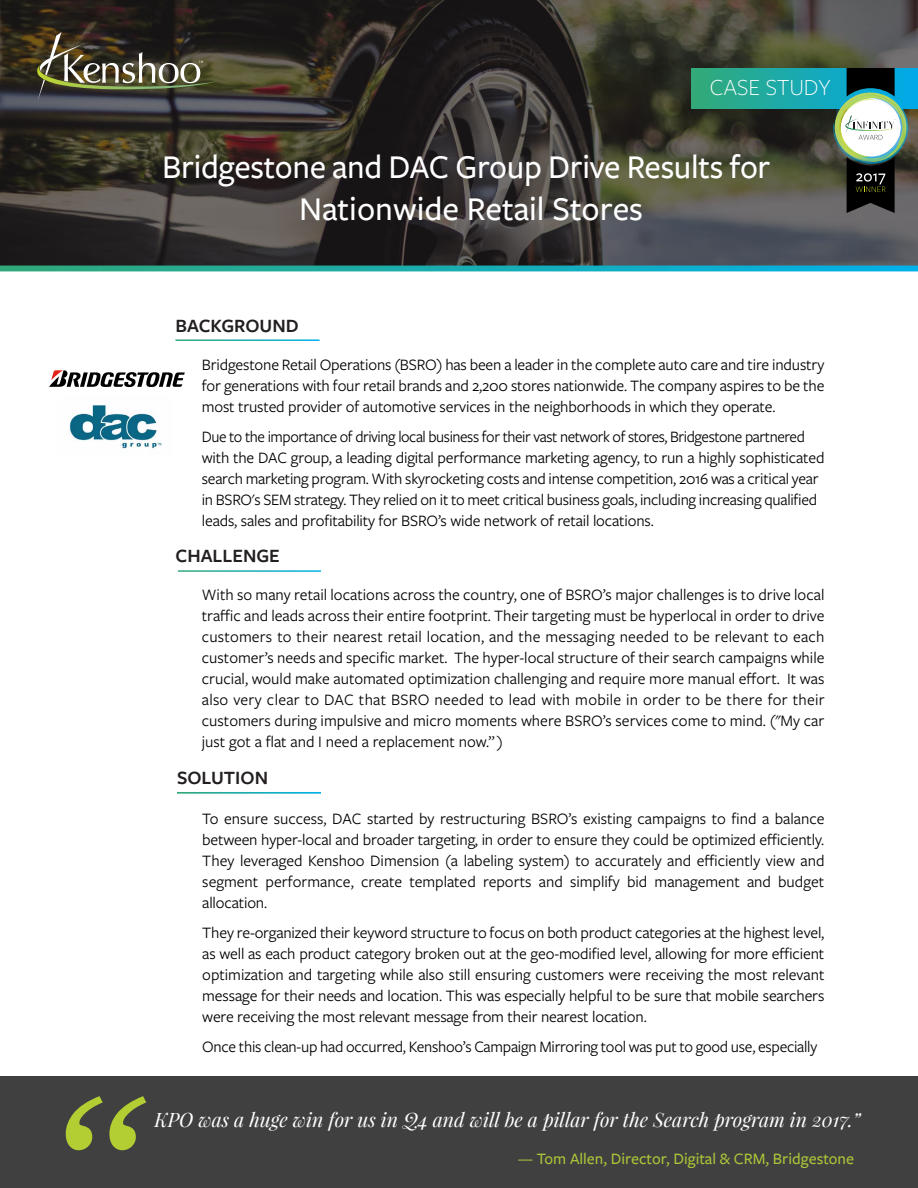
<style>
.page{position:relative;width:918px;height:1188px;background:#fff}
.page>*{position:absolute;margin:0;border:0;box-sizing:border-box;transform-origin:0 0}
.t1{font:italic 211.5px "Century Schoolbook";color:#b2ce33}
.t2{font:500 34.5px/41.4px "Freight Sans Pro";letter-spacing:-.01em;color:#fff;text-align:center}
.t3{font:300 24px "Freight Sans Pro";color:#fff}
.t4{font:italic 19.5px "Playfair Display";color:#fff}
.t5{font:600 19.5px "Freight Sans Pro";color:#231f20}
.t6{font:16.5px/21px "Freight Sans Pro";letter-spacing:-.015em;color:#000;text-align:justify}
.t7{font:500 16.5px "Freight Sans Pro";color:#aac637}
</style>
<div class="page">
<svg style="left:0;top:0;width:918px;height:266px;background:#3a3732"></svg>
<div style="left:0;top:1076px;width:918px;height:112px;background:#404041"></div>
<svg style="left:0;top:266px;width:918px;height:5px;background:#18acb0"></svg>
<svg style="left:36px;top:32px;width:183px;height:68px;background:#504c3d"></svg>
<svg style="left:692px;top:68px;width:226px;height:41px;background:#1fa9a2"></svg>
<img style="left:833px;top:68px;width:75px;height:145px">
<svg style="left:49px;top:370px;width:136px;height:17px"></svg>
<img style="left:69px;top:401px;width:93px;height:48px">
<h3 class="t3" style="left:710px;top:71px;width:122px">CASE STUDY</h3>
<h2 class="t2" style="left:162px;top:145px;width:610px">Bridgestone and DAC Group Drive Results for<br>Nationwide Retail Stores</h2>
<p class="t5" style="left:176px;top:312px;width:125px">BACKGROUND</p>
<p class="t6" style="left:202px;top:353px;width:624px">Bridgestone Retail Operations (BSRO) has been a leader in the complete auto care and tire industry for generations with four retail brands and 2,200 stores nationwide. The company aspires to be the most trusted provider of automotive services in the neighborhoods in which they operate.</p>
<p class="t6" style="left:202px;top:425px;width:624px;text-align:left">Due to the importance of driving local business for their vast network of stores, Bridgestone partnered with the DAC group, a leading digital performance marketing agency, to run a highly sophisticated search marketing program. With skyrocketing costs and intense competition, 2016 was a critical year in BSRO's SEM strategy. They relied on it to meet critical business goals, including increasing qualified leads, sales and profitability for BSRO’s wide network of retail locations.</p>
<p class="t5" style="left:176px;top:542px;width:106px">CHALLENGE</p>
<p class="t6" style="left:202px;top:583px;width:624px">With so many retail locations across the country, one of BSRO’s major challenges is to drive local traffic and leads across their entire footprint. Their targeting must be hyperlocal in order to drive customers to their nearest retail location, and the messaging needed to be relevant to each customer’s needs and specific market. The hyper-local structure of their search campaigns while crucial, would make automated optimization challenging and require more manual effort. It was also very clear to DAC that BSRO needed to lead with mobile in order to be there for their customers during impulsive and micro moments where BSRO’s services come to mind. ("My car just got a flat and I need a replacement now.”)</p>
<p class="t5" style="left:177px;top:765px;width:93px">SOLUTION</p>
<p class="t6" style="left:202px;top:808px;width:624px">To ensure success, DAC started by restructuring BSRO’s existing campaigns to find a balance between hyper-local and broader targeting, in order to ensure they could be optimized efficiently.<br>They leveraged Kenshoo Dimension (a labeling system) to accurately and efficiently view and segment performance, create templated reports and simplify bid management and budget allocation.</p>
<p class="t6" style="left:202px;top:922px;width:624px">They re-organized their keyword structure to focus on both product categories at the highest level, as well as each product category broken out at the geo-modified level, allowing for more efficient optimization and targeting while also still ensuring customers were receiving the most relevant message for their needs and location. This was especially helpful to be sure that mobile searchers were receiving the most relevant message from their nearest location.</p>
<p class="t6" style="left:202px;top:1036px;width:617px">Once this clean-up had occurred, Kenshoo’s Campaign Mirroring tool was put to good use, especially</p>
<h1 class="t1" style="left:41px;top:1048px;width:84px">“</h1>
<p class="t4" style="left:155px;top:1107px;width:708px">KPO was a huge win for us in Q4 and will be a pillar for the Search program in 2017.”</p>
<p class="t7" style="left:518px;top:1148px;width:338px">— Tom Allen, Director, Digital &amp; CRM, Bridgestone</p>
</div>
